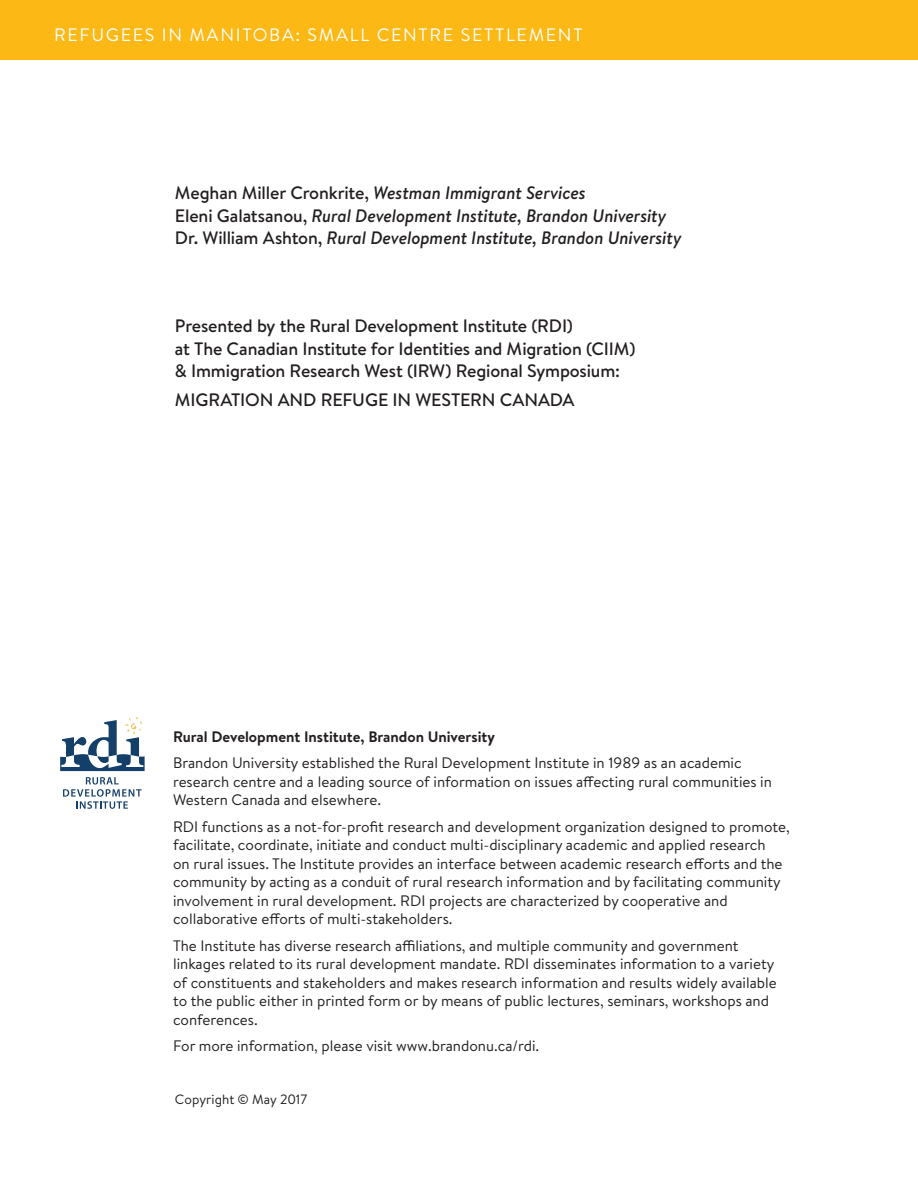
<style>
.page{position:relative;width:918px;height:1188px;background:#fff}
.page>*{position:absolute;margin:0;border:0;box-sizing:border-box;transform-origin:0 0}
.t1{font:500 18px/22.5px "Brandon Text";letter-spacing:-.01em;color:#231f20}
.t2{font:italic 500 18px/22.5px "Brandon Text";letter-spacing:-.01em;color:#231f20}
.t3{font:18px "Brandon Text";letter-spacing:.095em;color:#fff}
.t4{font:15.15px/18.6px "Brandon Text";color:#231f20}
.t5{font:700 15.15px "Brandon Text";color:#231f20}
.t6{font:13.5px "Brandon Text";letter-spacing:-.005em;color:#231f20}
.s1{font-style:normal}
</style>
<div class="page">
<div style="left:0;top:0;width:918px;height:59px;background:#fcb814"></div>
<svg style="left:60px;top:717px;width:85px;height:54px"></svg>
<svg style="left:63px;top:777px;width:79px;height:32px"></svg>
<p class="t3" style="left:54px;top:23px;width:530px">Refugees in Manitoba: Small Centr e Settlement</p>
<p class="t2" style="left:175px;top:182px;width:508px"><span class="s1">Meghan Miller Cronkrite,</span> Westman Immigrant Services<br><span class="s1">Eleni Galatsanou,</span> Rural Development Institute, Brandon University<br><span class="s1">Dr. William Ashton,</span> Rural Development Institute, Brandon University</p>
<p class="t1" style="left:175px;top:314px;width:462px">Presented by the Rural Development Institute (RDI)<br>at The Canadian Institute for Identities and Migration (CIIM) &amp; Immigration Research West (IRW) Regional Symposium:</p>
<p class="t1" style="left:175px;top:389px;width:267px">MIGRATION AN D REFUGE IN WESTE</p>
<p class="t1" style="left:470px;top:389px;width:56px">RN CANA</p>
<p class="t1" style="left:550px;top:389px;width:26px">DA</p>
<p class="t5" style="left:173px;top:726px;width:324px">Rural Development Institute, Brandon University</p>
<p class="t4" style="left:173px;top:753px;width:600px">Brandon U niversity established the Rural Development I nstitute in 1989 as an academic research centre and a leading source of information on issues affecting rural communities in<br>Western Canada and elsewhere.</p>
<p class="t4" style="left:173px;top:817px;width:618px">RDI functions as a not-for-profit research and development organization designed to promote, facilitate, coordinate, initiate and conduct multi-disciplinary academic and applied research<br>on rural issues. The I nstitute provides an interface between academic research efforts and the community by acting as a conduit of rural research information and by facilitating community involvement in rural development. RDI projects are characterized by cooperative and collaborative efforts of multi-stakeholders.</p>
<p class="t4" style="left:173px;top:936px;width:605px">The I nstitute has diverse research affiliations, and multiple community and government linkages related to its rural development mandate. RDI disseminates information to a variety of constituents and stakeholders and makes research information and results widely available to the public either in printed form or by means of public lectures, seminars, workshops and conferences.</p>
<p class="t4" style="left:173px;top:1036px;width:368px">For more information, please visit www.brandonu.ca/rdi.</p>
<p class="t6" style="left:175px;top:1090px;width:134px">Copyright © May 2017</p>
</div>
